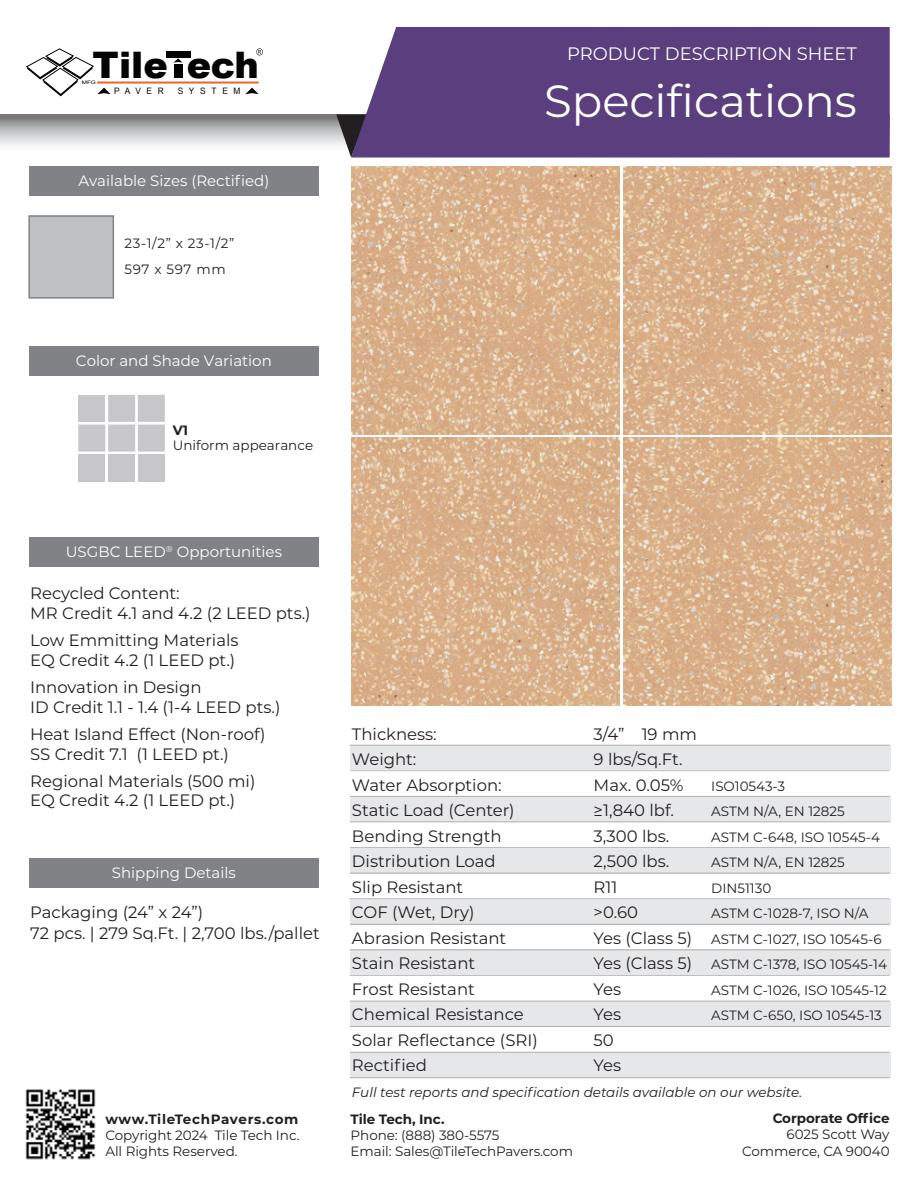
<style>
.page{position:relative;width:918px;height:1188px;background:#fff}
.page>*{position:absolute;margin:0;border:0;box-sizing:border-box;transform-origin:0 0}
.t1{font:100 45px "Montserrat";color:#fff}
.t2{font:900 36.6px "Arial";color:#040404}
.t3{font:100 18px "Montserrat";color:#fff}
.t4{font:16.5px/19.8px "Montserrat";color:#231f20}
.t5{font:15px "Montserrat";color:#fff}
.t6{font:13.5px/16.2px "Montserrat";letter-spacing:-.005em;color:#231f20}
.t7{font:italic 13.5px "Montserrat";color:#231f20}
.t8{font:700 13.5px "Montserrat";letter-spacing:-.005em;color:#231f20}
.t9{font:13.5px/25.5px "Montserrat";letter-spacing:.05em;color:#231f20}
.t10{font:700 13.5px "Montserrat";letter-spacing:.045em;color:#231f20}
.t11{font:8.85px "Arial Narrow";letter-spacing:.56em;color:#040404;scale:1.15 1}
.t12{font:4.65px "Arial Narrow";color:#040404;scale:1.66 1}
.s1{font-size:16.5px}
</style>
<div class="page">
<div style="left:350px;top:745px;width:540px;height:25px;background:#e6e7e8"></div>
<div style="left:350px;top:796px;width:540px;height:26px;background:#e6e7e8"></div>
<div style="left:350px;top:848px;width:540px;height:26px;background:#e6e7e8"></div>
<div style="left:350px;top:899px;width:540px;height:26px;background:#e6e7e8"></div>
<div style="left:350px;top:950px;width:540px;height:25px;background:#e6e7e8"></div>
<div style="left:350px;top:1001px;width:540px;height:26px;background:#e6e7e8"></div>
<div style="left:350px;top:1052px;width:540px;height:26px;background:#e6e7e8"></div>
<svg style="left:0;top:114px;width:336px;height:32px"></svg>
<img style="left:351px;top:166px;width:268px;height:268px">
<svg style="left:336px;top:114px;width:15px;height:43px"></svg>
<div style="left:351px;top:27px;width:539px;height:131px;background:#5a3e7d"></div>
<svg style="left:245px;top:88px;width:14px;height:6px"></svg>
<svg style="left:26px;top:48px;width:85px;height:48px"></svg>
<svg style="left:174px;top:58px;width:8px;height:5px"></svg>
<hr style="left:97px;top:82px;width:162px;height:2px;background:#eb692a">
<div style="left:166px;top:51px;width:24px;height:7px;background:#040404"></div>
<div style="left:174px;top:64px;width:8px;height:13px;background:#040404"></div>
<svg style="left:256px;top:48px;width:7px;height:7px"></svg>
<hr style="left:350px;top:770px;width:540px;height:1px;background:#231f20">
<hr style="left:350px;top:745px;width:540px;height:1px;background:#231f20">
<hr style="left:350px;top:822px;width:540px;height:1px;background:#231f20">
<hr style="left:350px;top:796px;width:540px;height:1px;background:#231f20">
<hr style="left:350px;top:873px;width:540px;height:1px;background:#231f20">
<hr style="left:350px;top:847px;width:540px;height:1px;background:#231f20">
<hr style="left:350px;top:924px;width:540px;height:1px;background:#231f20">
<hr style="left:350px;top:898px;width:540px;height:1px;background:#231f20">
<hr style="left:350px;top:975px;width:540px;height:1px;background:#231f20">
<hr style="left:350px;top:949px;width:540px;height:1px;background:#231f20">
<hr style="left:350px;top:1026px;width:540px;height:1px;background:#231f20">
<hr style="left:350px;top:1001px;width:540px;height:1px;background:#231f20">
<hr style="left:350px;top:1077px;width:540px;height:1px;background:#231f20">
<hr style="left:350px;top:1052px;width:540px;height:1px;background:#231f20">
<img style="left:25px;top:1089px;width:71px;height:71px">
<img style="left:623px;top:166px;width:268px;height:268px">
<img style="left:623px;top:438px;width:268px;height:268px">
<img style="left:351px;top:438px;width:268px;height:268px">
<div style="left:29px;top:166px;width:290px;height:30px;background:#808285"></div>
<div style="left:29px;top:346px;width:290px;height:30px;background:#808285"></div>
<div style="left:29px;top:537px;width:290px;height:30px;background:#808285"></div>
<div style="left:29px;top:858px;width:290px;height:29px;background:#808285"></div>
<div style="left:29px;top:216px;width:84px;height:82px;background:#bfc0c2"></div>
<div style="left:28px;top:215px;width:86px;height:84px;border:2px solid #808285"></div>
<svg style="left:78px;top:395px;width:87px;height:57px"></svg>
<div style="left:78px;top:454px;width:27px;height:27px;background:#c7c7c9"></div>
<div style="left:108px;top:454px;width:27px;height:27px;background:#c7c7c9"></div>
<div style="left:138px;top:454px;width:27px;height:27px;background:#c7c7c9"></div>
<h2 class="t2" style="left:93px;top:38px;width:168px">Tile ech</h2>
<p class="t3" style="left:567px;top:42px;width:291px">PRODUCT DESCRIPTION SHEET</p>
<h1 class="t1" style="left:544px;top:71px;width:314px">Specifications</h1>
<p class="t12" style="left:82px;top:79px;width:10px">MFG</p>
<p class="t11" style="left:114px;top:85px;width:45px">PAVER</p>
<p class="t11" style="left:178px;top:85px;width:56px">SYSTEM</p>
<p class="t5" style="left:78px;top:171px;width:192px">Available Sizes (Rectified)</p>
<p class="t9" style="left:124px;top:230px;width:111px">23-1/2” x 23-1/2”<br>597 x 597 mm</p>
<p class="t5" style="left:76px;top:350px;width:197px">Color and Shade Variation</p>
<p class="t8" style="left:173px;top:421px;width:17px">V1</p>
<p class="t6" style="left:173px;top:437px;width:142px">Uniform appearance</p>
<p class="t5" style="left:66px;top:542px;width:218px">USGBC LEED<sup>®</sup> Opportunities</p>
<p class="t4" style="left:30px;top:583px;width:282px">Recycled Content:<br>MR Credit 4.1 and 4.2 (2 LEED pts.)</p>
<p class="t4" style="left:30px;top:630px;width:210px">Low Emmitting Materials<br>EQ Credit 4.2 (1 LEED pt.)</p>
<p class="t4" style="left:30px;top:677px;width:252px">Innovation in Design<br>ID Credit 1.1 - 1.4 (1-4 LEED pts.)</p>
<p class="t4" style="left:30px;top:723px;width:237px">Heat Island Effect (Non-roof)<br>SS Credit 7.1 (1 LEED pt.)</p>
<p class="t4" style="left:30px;top:770px;width:227px">Regional Materials (500 mi)<br>EQ Credit 4.2 (1 LEED pt.)</p>
<p class="t5" style="left:112px;top:862px;width:125px">Shipping Details</p>
<p class="t4" style="left:30px;top:901px;width:291px;line-height:21px">Packaging (24” x 24”)<br>72 pcs. | 279 Sq.Ft. | 2,700 lbs./pallet</p>
<p class="t10" style="left:105px;top:1109px;width:194px">www.TileTechPavers.com</p>
<p class="t6" style="left:105px;top:1126px;width:196px">Copyright 2024 Tile Tech Inc.<br>All Rights Reserved.</p>
<p class="t4" style="left:352px;top:723px;width:86px">Thickness:</p>
<p class="t4" style="left:594px;top:723px;width:105px">3/4” 19 mm</p>
<p class="t4" style="left:352px;top:749px;width:66px">Weight:</p>
<p class="t4" style="left:594px;top:749px;width:90px">9 lbs/Sq.Ft.</p>
<p class="t4" style="left:352px;top:774px;width:151px">Water Absorption:</p>
<p class="t4" style="left:594px;top:774px;width:91px">Max. 0.05%</p>
<p class="t6" style="left:711px;top:777px;width:75px">ISO10543-3</p>
<p class="t4" style="left:352px;top:800px;width:164px">Static Load (Center)</p>
<p class="t4" style="left:594px;top:800px;width:82px">≥1,840 lbf.</p>
<p class="t6" style="left:711px;top:803px;width:135px">ASTM N/A, EN 12825</p>
<p class="t4" style="left:352px;top:825px;width:151px">Bending Strength</p>
<p class="t4" style="left:594px;top:825px;width:77px">3,300 lbs.</p>
<p class="t6" style="left:711px;top:828px;width:170px">ASTM C-648, ISO 10545-4</p>
<p class="t4" style="left:352px;top:851px;width:145px">Distribution Load</p>
<p class="t4" style="left:594px;top:851px;width:77px">2,500 lbs.</p>
<p class="t6" style="left:711px;top:854px;width:135px">ASTM N/A, EN 12825</p>
<p class="t4" style="left:352px;top:876px;width:113px">Slip Resistant</p>
<p class="t4" style="left:594px;top:876px;width:25px">R11</p>
<p class="t6" style="left:711px;top:879px;width:62px">DIN51130</p>
<p class="t4" style="left:352px;top:902px;width:124px">COF (Wet, Dry)</p>
<p class="t4" style="left:594px;top:902px;width:46px">&gt;0.60</p>
<p class="t6" style="left:711px;top:905px;width:159px">ASTM C-1028-7, ISO N/A</p>
<p class="t4" style="left:352px;top:927px;width:156px">Abrasion Resistant</p>
<p class="t6" style="left:594px;top:930px;width:289px"><span class="s1">Yes (Class 5)</span> ASTM C-1027, ISO 10545-6</p>
<p class="t4" style="left:352px;top:953px;width:125px">Stain Resistant</p>
<p class="t6" style="left:594px;top:956px;width:295px"><span class="s1">Yes (Class 5)</span> ASTM C-1378, ISO 10545-14</p>
<p class="t4" style="left:352px;top:978px;width:124px">Frost Resistant</p>
<p class="t4" style="left:594px;top:978px;width:29px">Yes</p>
<p class="t6" style="left:711px;top:981px;width:177px">ASTM C-1026, ISO 10545-12</p>
<p class="t4" style="left:352px;top:1004px;width:173px">Chemical Resistance</p>
<p class="t4" style="left:594px;top:1004px;width:29px">Yes</p>
<p class="t6" style="left:711px;top:1007px;width:172px">ASTM C-650, ISO 10545-13</p>
<p class="t4" style="left:352px;top:1029px;width:187px">Solar Reflectance (SRI)</p>
<p class="t4" style="left:594px;top:1029px;width:22px">50</p>
<p class="t4" style="left:352px;top:1055px;width:76px">Rectified</p>
<p class="t4" style="left:594px;top:1055px;width:29px">Yes</p>
<p class="t7" style="left:352px;top:1083px;width:452px">Full test reports and specification details available on our website.</p>
<p class="t8" style="left:351px;top:1109px;width:96px">Tile Tech, Inc.</p>
<p class="t6" style="left:351px;top:1126px;width:224px">Phone: (888) 380-5575<br>Email: Sales@TileTechPavers.com</p>
<p class="t8" style="left:773px;top:1109px;width:118px">Corporate Office</p>
<p class="t6" style="left:742px;top:1126px;width:149px;text-align:right">6025 Scott Way<br>Commerce, CA 90040</p>
</div>
